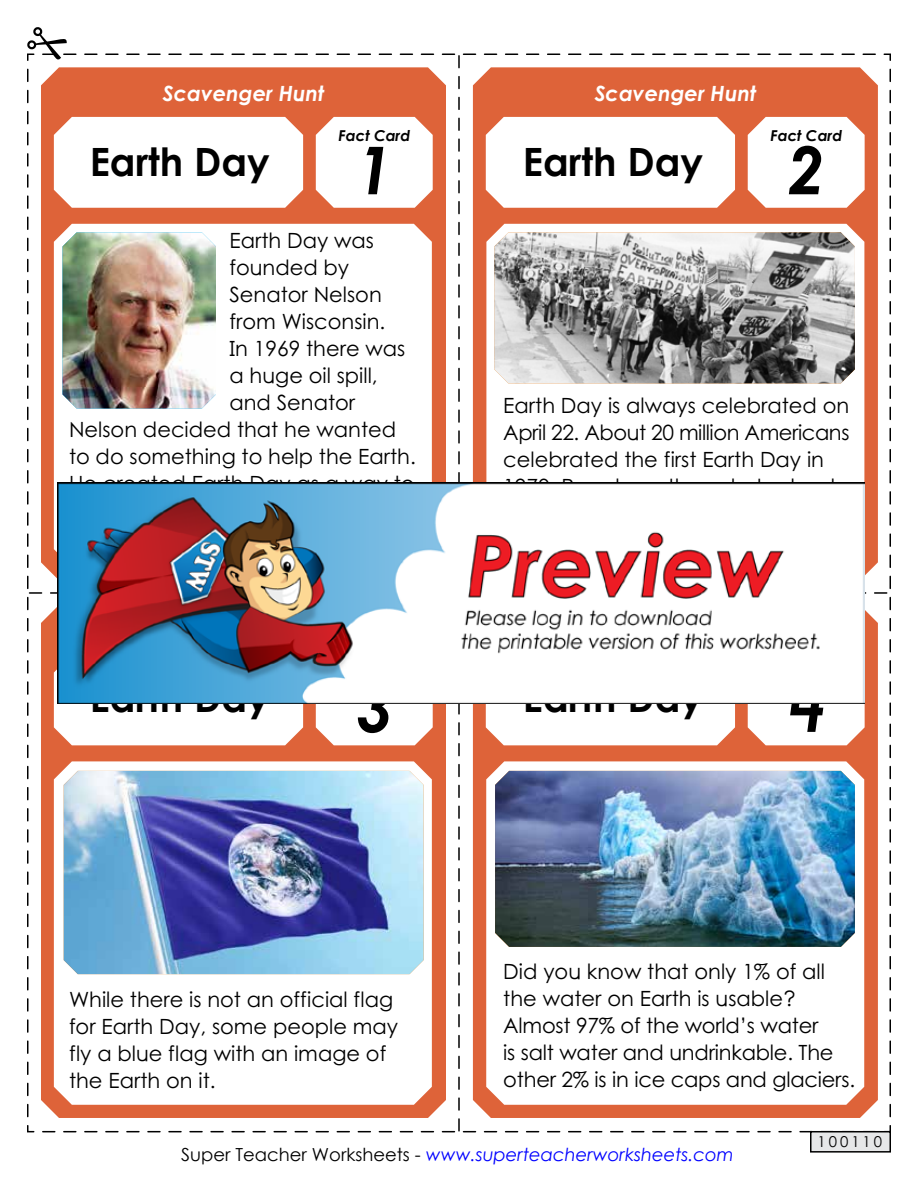
<style>
.page{position:relative;width:918px;height:1188px;background:#fff}
.page>*{position:absolute;margin:0;border:0;box-sizing:border-box;transform-origin:0 0}
.t1{font:italic 700 66px "Century STW4";color:#000}
.t2{font:700 39px "Century STW4";color:#000}
.t3{font:21px/27px "Century STW4";color:#000}
.t4{font:italic 700 21px "Century STW4";color:#fff}
.t5{font:italic 18px "Century Gothic 2";color:#00f}
.t6{font:italic 700 15px "Century STW4";color:#000}
.t7{font:15px "Century STW4";letter-spacing:.2em;color:#000}
.s1{font-style:normal;color:#000}
</style>
<div class="page">
<div style="left:811px;top:1132px;width:79px;height:20px;background:#e6e7e8"></div>
<div style="left:810px;top:1131px;width:81px;height:22px;border:2px solid #000"></div>
<img style="left:27px;top:27px;width:864px;height:1105px">
<img style="left:57px;top:483px;width:808px;height:220px">
<p class="t4" style="left:163px;top:77px;width:163px">Scavenger Hunt</p>
<p class="t4" style="left:595px;top:77px;width:163px">Scavenger Hunt</p>
<h2 class="t2" style="left:90px;top:132px;width:182px">Earth Day</h2>
<p class="t6" style="left:339px;top:124px;width:73px">Fact Card</p>
<h1 class="t1" style="left:356px;top:120px;width:38px">1</h1>
<h2 class="t2" style="left:523px;top:132px;width:182px">Earth Day</h2>
<p class="t6" style="left:771px;top:124px;width:73px">Fact Card</p>
<h1 class="t1" style="left:788px;top:120px;width:38px">2</h1>
<p class="t3" style="left:229px;top:227px;width:146px">Earth Day was</p>
<p class="t3" style="left:229px;top:254px;width:121px">founded by</p>
<p class="t3" style="left:229px;top:281px;width:154px">Senator Nelson</p>
<p class="t3" style="left:229px;top:308px;width:157px">from Wisconsin.</p>
<p class="t3" style="left:229px;top:335px;width:177px">In 1969 there was</p>
<p class="t3" style="left:229px;top:362px;width:150px">a huge oil spill,</p>
<p class="t3" style="left:229px;top:389px;width:127px">and Senator</p>
<p class="t3" style="left:69px;top:416px;width:329px">Nelson decided that he wanted</p>
<p class="t3" style="left:69px;top:443px;width:348px">to do something to help the Earth.</p>
<p class="t3" style="left:69px;top:470px;width:347px">He created Earth Day as a way to</p>
<h2 class="t2" style="left:90px;top:669px;width:182px">Earth Day</h2>
<h1 class="t1" style="left:356px;top:658px;width:38px">3</h1>
<p class="t3" style="left:503px;top:392px;width:348px;text-align:justify">Earth Day is always celebrated on April 22. About 20 million Americans celebrated the first Earth Day in</p>
<h2 class="t2" style="left:523px;top:669px;width:182px">Earth Day</h2>
<h1 class="t1" style="left:788px;top:658px;width:38px">4</h1>
<p class="t3" style="left:69px;top:985px;width:331px">While there is not an official flag for Earth Day, some people may fly a blue flag with an image of the Earth on it.</p>
<p class="t3" style="left:503px;top:958px;width:353px">Did you know that only 1% of all the water on Earth is usable?<br>Almost 97% of the world’s water<br>is salt water and undrinkable. The other 2% is in ice caps and glaciers.</p>
<p class="t5" style="left:181px;top:1142px;width:554px"><span class="s1">Super Teacher Worksheets -</span> www.superteacherworksheets.com</p>
<p class="t7" style="left:817px;top:1131px;width:66px">100110</p>
</div>
